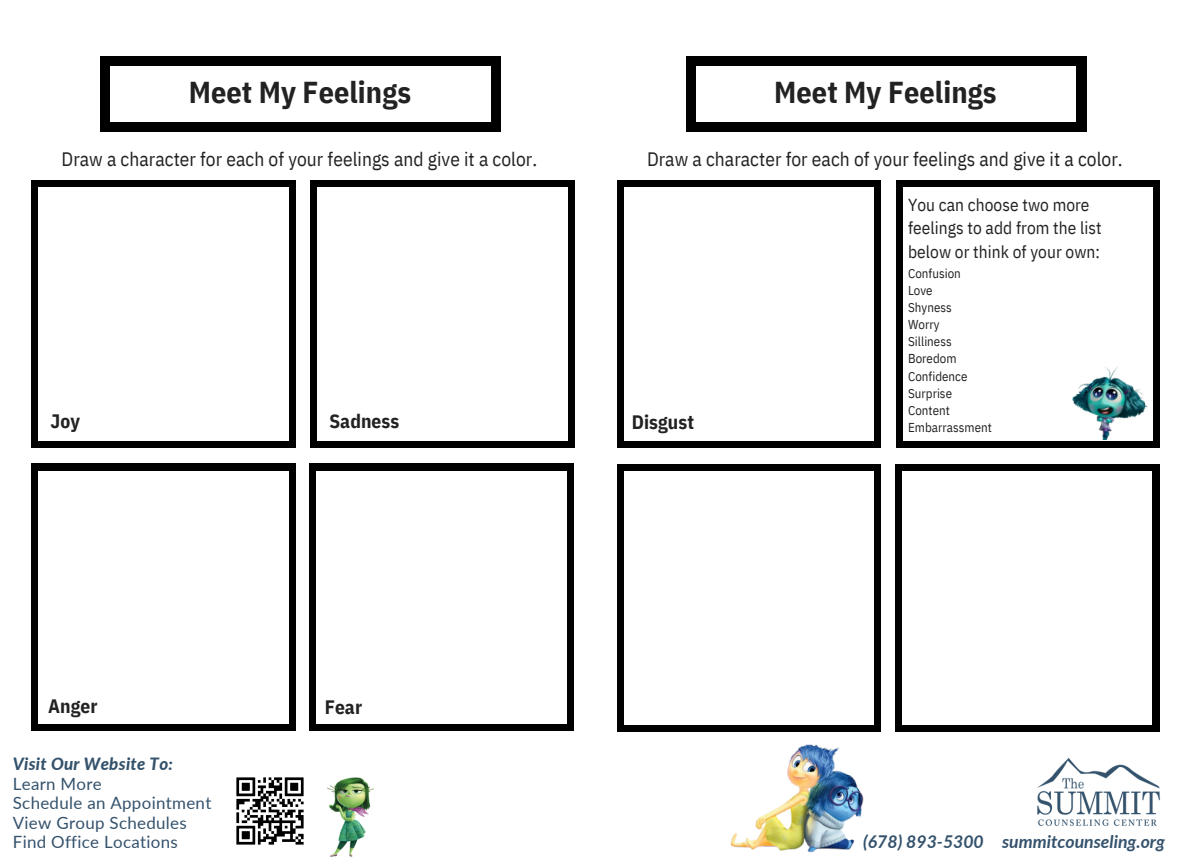
<style>
.page{position:relative;width:1188px;height:864px;background:#fff}
.page>*{position:absolute;margin:0;border:0;box-sizing:border-box;transform-origin:0 0}
.t1{font:700 30.15px "IBM Plex Sans Cond";letter-spacing:.005em;color:#222}
.t2{font:19.35px "IBM Plex Sans Cond";letter-spacing:.005em;color:#222}
.t3{font:700 19.35px "IBM Plex Sans Cond";letter-spacing:.005em;color:#222}
.t4{font:italic 700 17.55px "Lato";color:#34526c}
.t5{font:17.4px/23.5px "IBM Plex Sans Cond";letter-spacing:.005em;color:#222}
.t6{font:16.95px/19.5px "Lato";letter-spacing:.02em;color:#34526c}
.t7{font:12.9px "IBM Plex Sans Cond";letter-spacing:.005em;color:#222}
.s1{font-weight:800;font-style:italic}
</style>
<div class="page">
<img style="left:236px;top:777px;width:26px;height:68px">
<img style="left:1037px;top:757px;width:124px;height:69px">
<svg style="left:290px;top:725px;width:5px;height:6px"></svg>
<div style="left:32px;top:470px;width:6px;height:255px;background:#000"></div>
<svg style="left:32px;top:725px;width:5px;height:6px"></svg>
<div style="left:289px;top:470px;width:6px;height:255px;background:#000"></div>
<div style="left:37px;top:725px;width:253px;height:6px;background:#000"></div>
<svg style="left:290px;top:464px;width:5px;height:6px"></svg>
<svg style="left:32px;top:464px;width:5px;height:6px"></svg>
<div style="left:37px;top:464px;width:253px;height:6px;background:#000"></div>
<svg style="left:568px;top:725px;width:6px;height:6px"></svg>
<div style="left:310px;top:470px;width:6px;height:255px;background:#000"></div>
<svg style="left:310px;top:725px;width:5px;height:6px"></svg>
<div style="left:568px;top:470px;width:6px;height:255px;background:#000"></div>
<div style="left:315px;top:725px;width:253px;height:6px;background:#000"></div>
<svg style="left:568px;top:464px;width:6px;height:6px"></svg>
<svg style="left:310px;top:464px;width:5px;height:6px"></svg>
<div style="left:315px;top:464px;width:253px;height:6px;background:#000"></div>
<svg style="left:290px;top:442px;width:5px;height:5px"></svg>
<div style="left:32px;top:186px;width:6px;height:256px;background:#000"></div>
<svg style="left:32px;top:442px;width:5px;height:5px"></svg>
<div style="left:289px;top:186px;width:6px;height:256px;background:#000"></div>
<div style="left:37px;top:441px;width:253px;height:6px;background:#000"></div>
<div style="left:289px;top:180px;width:6px;height:7px;background:#000"></div>
<div style="left:32px;top:180px;width:6px;height:7px;background:#000"></div>
<div style="left:37px;top:180px;width:253px;height:7px;background:#000"></div>
<div style="left:491px;top:122px;width:10px;height:9px;background:#000"></div>
<div style="left:101px;top:65px;width:9px;height:58px;background:#000"></div>
<div style="left:101px;top:122px;width:9px;height:9px;background:#000"></div>
<div style="left:491px;top:65px;width:10px;height:58px;background:#000"></div>
<div style="left:109px;top:122px;width:383px;height:9px;background:#000"></div>
<div style="left:491px;top:57px;width:10px;height:9px;background:#000"></div>
<div style="left:101px;top:57px;width:9px;height:9px;background:#000"></div>
<div style="left:109px;top:57px;width:383px;height:9px;background:#000"></div>
<svg style="left:569px;top:442px;width:5px;height:5px"></svg>
<div style="left:311px;top:186px;width:6px;height:256px;background:#000"></div>
<svg style="left:311px;top:442px;width:5px;height:5px"></svg>
<div style="left:568px;top:186px;width:6px;height:256px;background:#000"></div>
<div style="left:316px;top:441px;width:253px;height:6px;background:#000"></div>
<div style="left:568px;top:180px;width:6px;height:7px;background:#000"></div>
<div style="left:311px;top:180px;width:6px;height:7px;background:#000"></div>
<div style="left:316px;top:180px;width:253px;height:7px;background:#000"></div>
<svg style="left:875px;top:726px;width:6px;height:5px"></svg>
<div style="left:617px;top:470px;width:6px;height:256px;background:#000"></div>
<svg style="left:617px;top:726px;width:6px;height:5px"></svg>
<div style="left:875px;top:470px;width:6px;height:256px;background:#000"></div>
<div style="left:623px;top:725px;width:252px;height:6px;background:#000"></div>
<svg style="left:875px;top:464px;width:6px;height:6px"></svg>
<svg style="left:617px;top:464px;width:6px;height:6px"></svg>
<div style="left:623px;top:464px;width:252px;height:6px;background:#000"></div>
<svg style="left:1154px;top:726px;width:5px;height:5px"></svg>
<div style="left:895px;top:470px;width:6px;height:256px;background:#000"></div>
<svg style="left:895px;top:726px;width:6px;height:5px"></svg>
<div style="left:1153px;top:470px;width:6px;height:256px;background:#000"></div>
<div style="left:901px;top:725px;width:253px;height:6px;background:#000"></div>
<svg style="left:1154px;top:464px;width:5px;height:6px"></svg>
<svg style="left:895px;top:464px;width:6px;height:6px"></svg>
<div style="left:901px;top:464px;width:253px;height:6px;background:#000"></div>
<svg style="left:875px;top:442px;width:6px;height:6px"></svg>
<div style="left:617px;top:186px;width:6px;height:256px;background:#000"></div>
<svg style="left:617px;top:442px;width:6px;height:6px"></svg>
<div style="left:875px;top:186px;width:6px;height:256px;background:#000"></div>
<div style="left:623px;top:442px;width:252px;height:6px;background:#000"></div>
<svg style="left:875px;top:181px;width:6px;height:5px"></svg>
<svg style="left:617px;top:181px;width:6px;height:5px"></svg>
<div style="left:623px;top:181px;width:252px;height:6px;background:#000"></div>
<div style="left:1077px;top:122px;width:9px;height:9px;background:#000"></div>
<div style="left:686px;top:65px;width:9px;height:58px;background:#000"></div>
<div style="left:686px;top:122px;width:9px;height:9px;background:#000"></div>
<div style="left:1077px;top:65px;width:9px;height:58px;background:#000"></div>
<div style="left:695px;top:122px;width:383px;height:9px;background:#000"></div>
<div style="left:1077px;top:57px;width:9px;height:9px;background:#000"></div>
<div style="left:686px;top:57px;width:9px;height:9px;background:#000"></div>
<div style="left:695px;top:57px;width:383px;height:9px;background:#000"></div>
<svg style="left:1154px;top:442px;width:6px;height:6px"></svg>
<div style="left:896px;top:186px;width:6px;height:256px;background:#000"></div>
<svg style="left:896px;top:442px;width:6px;height:6px"></svg>
<div style="left:1154px;top:186px;width:6px;height:256px;background:#000"></div>
<div style="left:902px;top:442px;width:252px;height:6px;background:#000"></div>
<svg style="left:1154px;top:181px;width:6px;height:5px"></svg>
<svg style="left:896px;top:181px;width:6px;height:5px"></svg>
<div style="left:902px;top:181px;width:252px;height:6px;background:#000"></div>
<img style="left:1072px;top:366px;width:76px;height:74px">
<img style="left:262px;top:777px;width:112px;height:80px">
<img style="left:730px;top:744px;width:134px;height:109px">
<h2 class="t1" style="left:189px;top:72px;width:224px">Meet My Feelings</h2>
<h2 class="t1" style="left:774px;top:72px;width:224px">Meet My Feelings</h2>
<p class="t2" style="left:62px;top:146px;width:477px">Draw a character for each of your feelings and give it a color.</p>
<h4 class="t3" style="left:51px;top:409px;width:31px">Joy</h4>
<p class="t3" style="left:329px;top:409px;width:71px">Sadness</p>
<p class="t2" style="left:647px;top:146px;width:477px">Draw a character for each of your feelings and give it a color.</p>
<p class="t5" style="left:908px;top:192px;width:195px">You can choose two more feelings to add from the list below or think of your own:</p>
<p class="t7" style="left:908px;top:264px;width:54px">Confusion</p>
<p class="t7" style="left:908px;top:281px;width:26px">Love</p>
<p class="t7" style="left:908px;top:299px;width:45px">Shyness</p>
<p class="t7" style="left:908px;top:316px;width:33px">Worry</p>
<p class="t7" style="left:908px;top:333px;width:45px">Silliness</p>
<p class="t7" style="left:908px;top:350px;width:50px">Boredom</p>
<p class="t7" style="left:908px;top:367px;width:61px">Confidence</p>
<p class="t7" style="left:908px;top:385px;width:45px">Surprise</p>
<p class="t7" style="left:908px;top:402px;width:43px">Content</p>
<p class="t7" style="left:908px;top:419px;width:85px">Embarrassment</p>
<h4 class="t3" style="left:632px;top:409px;width:64px">Disgust</h4>
<h2 class="t3" style="left:48px;top:694px;width:51px">Anger</h2>
<h2 class="t3" style="left:325px;top:694px;width:39px">Fear</h2>
<h1 class="t6" style="left:13px;top:754px;width:200px"><span class="s1">Visit Our Website To:<br></span>Learn More<br>Schedule an Appointment<br>View Group Schedules<br>Find Office Locations</h1>
<p class="t4" style="left:863px;top:830px;width:303px">(678) 893-5300 summitcounseling.org</p>
</div>
